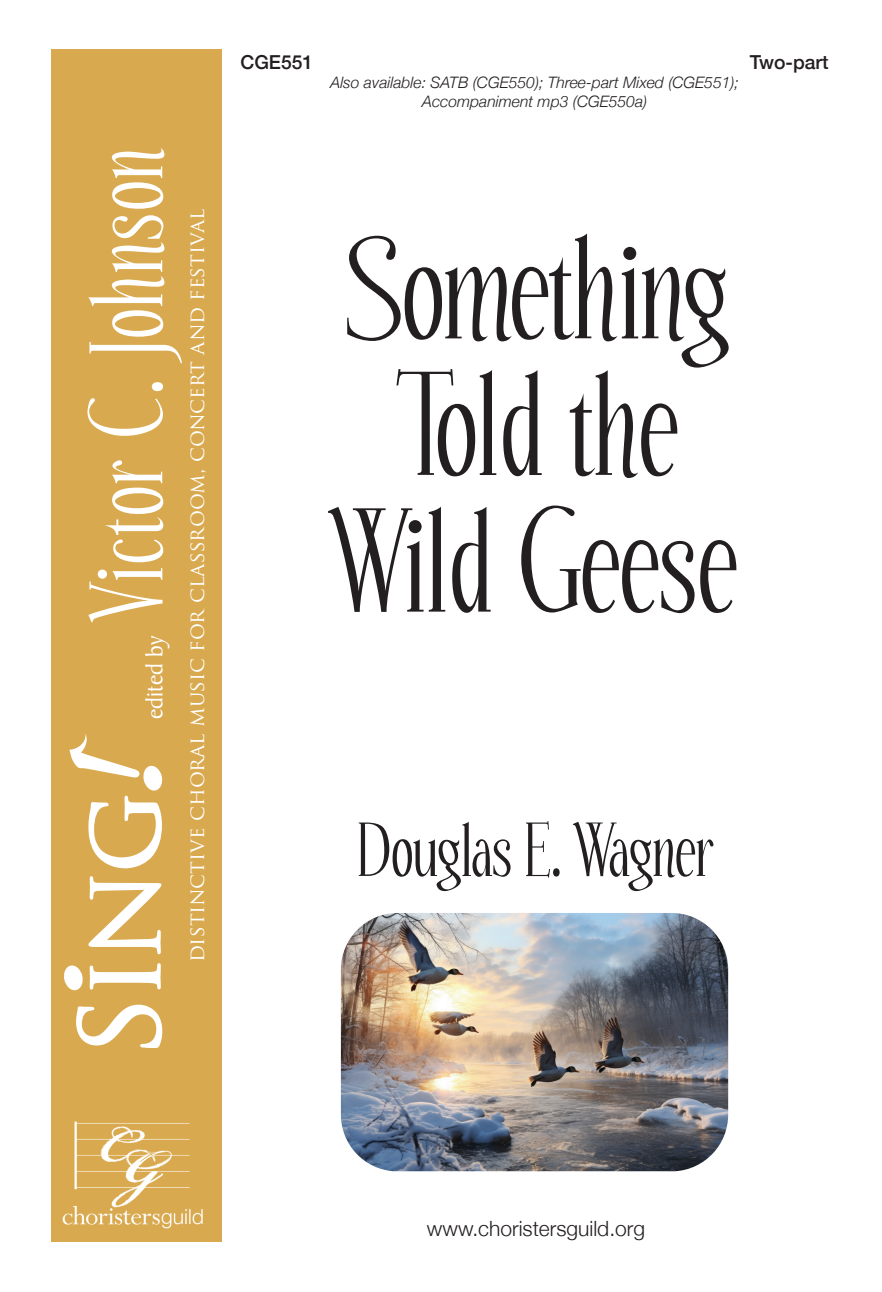
<style>
.page{position:relative;width:882px;height:1292px;background:#fff}
.page>*{position:absolute;margin:0;border:0;box-sizing:border-box;transform-origin:0 0}
.t1{font:148.75px/136.5px "Echelon";color:#231f20;text-align:center}
.t2{font:105px "Echelon";letter-spacing:.02em;color:#fff}
.t3{font:77px "Echelon";color:#231f20}
.t4{font:24.5px "Baker Signet BT";color:#fff}
.t5{font:21px "Trajan Pro";color:#fff}
.t6{font:300 21px "Helvetica Neue";color:#231f20}
.t7{font:500 19.25px "Helvetica Neue";color:#231f20}
.t8{font:italic 300 15.75px/18.9px "Helvetica Neue";color:#231f20;text-align:center}
</style>
<div class="page">
<div style="left:51px;top:50px;width:171px;height:1192px;background:#d9a94f"></div>
<svg style="left:64px;top:965px;width:19px;height:26px"></svg>
<svg style="left:76px;top:1004px;width:86px;height:44px"></svg>
<svg style="left:90px;top:963px;width:71px;height:26px"></svg>
<svg style="left:88px;top:876px;width:73px;height:78px"></svg>
<svg style="left:69px;top:734px;width:94px;height:134px"></svg>
<img style="left:62px;top:1121px;width:141px;height:108px">
<img style="left:341px;top:913px;width:387px;height:258px">
<h2 class="t2" style="left:77px;top:618px;width:471px;rotate:-90deg">Victor C. Johnson</h2>
<h3 class="t4" style="left:138px;top:719px;width:85px;rotate:-90deg">edited by</h3>
<h3 class="t5" style="left:183px;top:962px;width:754px;rotate:-90deg">distinctive choral music for classroom, concert and festival</h3>
<p class="t7" style="left:240px;top:46px;width:74px">CGE551</p>
<p class="t7" style="left:750px;top:46px;width:80px">Two-part</p>
<p class="t8" style="left:330px;top:72px;width:410px">Also available: SATB (CGE550); Three-part Mixed (CGE551);<br>Accompaniment mp3 (CGE550a)</p>
<h1 class="t1" style="left:334px;top:231px;width:405px">Something<br>Told the<br>Wild Geese</h1>
<h3 class="t3" style="left:359px;top:813px;width:356px">Douglas E. Wagner</h3>
<h3 class="t6" style="left:427px;top:1211px;width:220px">www.choristersguild.org</h3>
</div>
